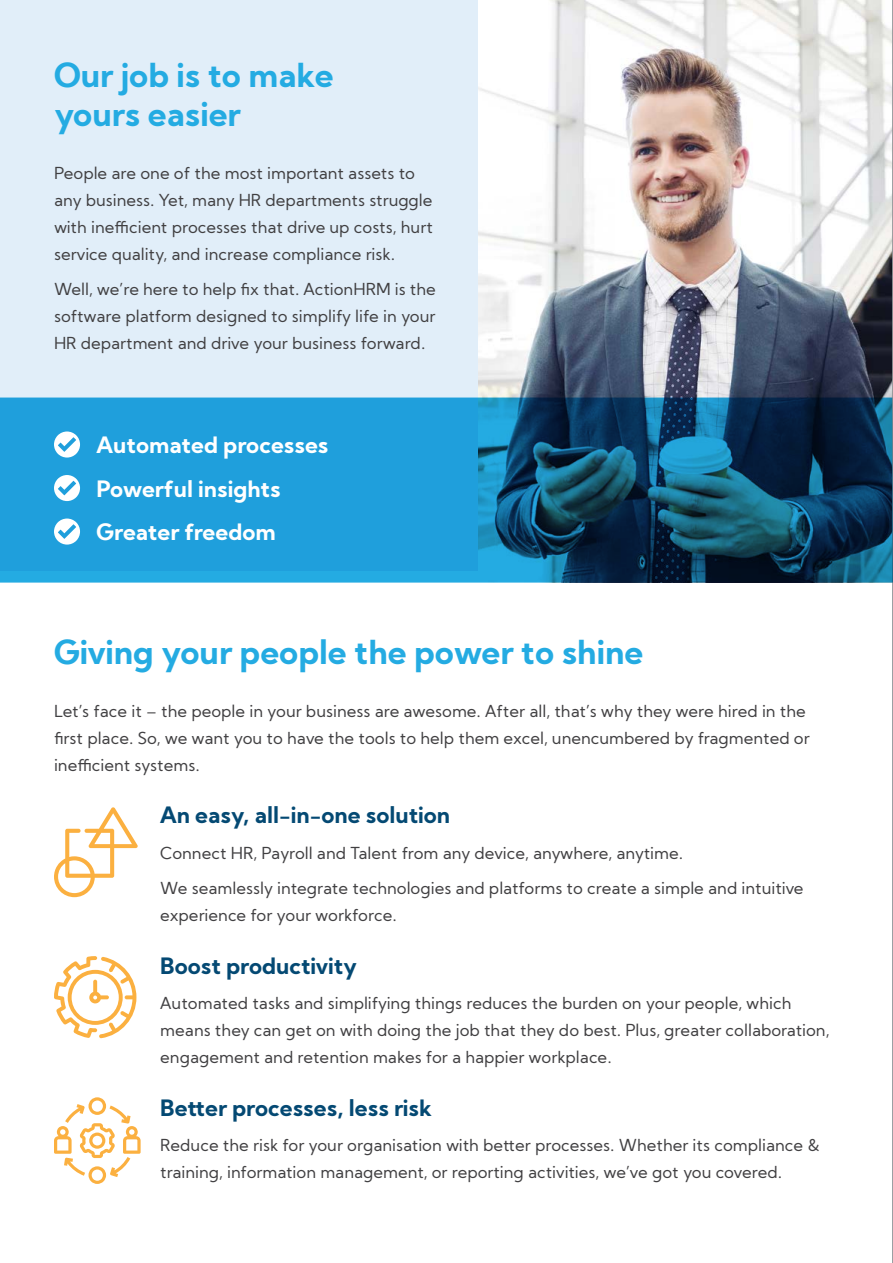
<style>
.page{position:relative;width:893px;height:1263px;background:#fff}
.page>*{position:absolute;margin:0;border:0;box-sizing:border-box;transform-origin:0 0}
.t1{font:700 33px/39.6px "Kumbh Sans";color:#24abe2}
.t2{font:700 22.5px "Kumbh Sans";color:#044973}
.t3{font:700 22.5px/43.5px "Kumbh Sans";color:#fff}
.t4{font:16.5px/27px "Kumbh Sans";color:#414042}
</style>
<div class="page">
<div style="left:0;top:0;width:893px;height:570px;background:#e1eef9"></div>
<img style="left:478px;top:0;width:414px;height:397px">
<svg style="left:54px;top:807px;width:84px;height:90px"></svg>
<svg style="left:54px;top:956px;width:82px;height:82px"></svg>
<svg style="left:54px;top:1097px;width:87px;height:87px"></svg>
<hr style="left:892px;top:0;width:1px;height:1263px;background:#939598">
<svg style="left:0;top:397px;width:893px;height:186px;background:#1876a5"></svg>
<svg style="left:54px;top:431px;width:26px;height:26px"></svg>
<svg style="left:54px;top:475px;width:26px;height:26px"></svg>
<svg style="left:54px;top:518px;width:26px;height:27px"></svg>
<h1 class="t1" style="left:54px;top:55px;width:281px">Our job is to make yours easier</h1>
<p class="t4" style="left:54px;top:159px;width:380px">People are one of the most important assets to any business. Yet, many HR departments struggle with inefficient processes that drive up costs, hurt service quality, and increase compliance risk.</p>
<p class="t4" style="left:54px;top:276px;width:383px;text-align:justify">Well, we’re here to help fix that. ActionHRM is the software platform designed to simplify life in your HR department and drive your business forward.</p>
<h2 class="t3" style="left:97px;top:423px;width:233px">Automated processes<br>Powerful insights<br>Greater freedom</h2>
<h1 class="t1" style="left:54px;top:632px;width:591px">Giving your people the power to shine</h1>
<p class="t4" style="left:54px;top:697px;width:757px">Let’s face it – the people in your business are awesome. After all, that’s why they were hired in the first place. So, we want you to have the tools to help them excel, unencumbered by fragmented or inefficient systems.</p>
<h2 class="t2" style="left:160px;top:800px;width:291px">An easy, all-in-one solution</h2>
<p class="t4" style="left:160px;top:835px;width:645px;line-height:35.5px">Connect HR, Payroll and Talent from any device, anywhere, anytime.<br>We seamlessly integrate technologies and platforms to create a simple and intuitive</p>
<p class="t4" style="left:160px;top:902px;width:238px">experience for your workforce.</p>
<h2 class="t2" style="left:160px;top:951px;width:198px">Boost productivity</h2>
<p class="t4" style="left:160px;top:990px;width:671px">Automated tasks and simplifying things reduces the burden on your people, which means they can get on with doing the job that they do best. Plus, greater collaboration, engagement and retention makes for a happier workplace.</p>
<h2 class="t2" style="left:160px;top:1093px;width:273px">Better processes, less risk</h2>
<p class="t4" style="left:160px;top:1132px;width:661px">Reduce the risk for your organisation with better processes. Whether its compliance &amp; training, information management, or reporting activities, we’ve got you covered.</p>
</div>
